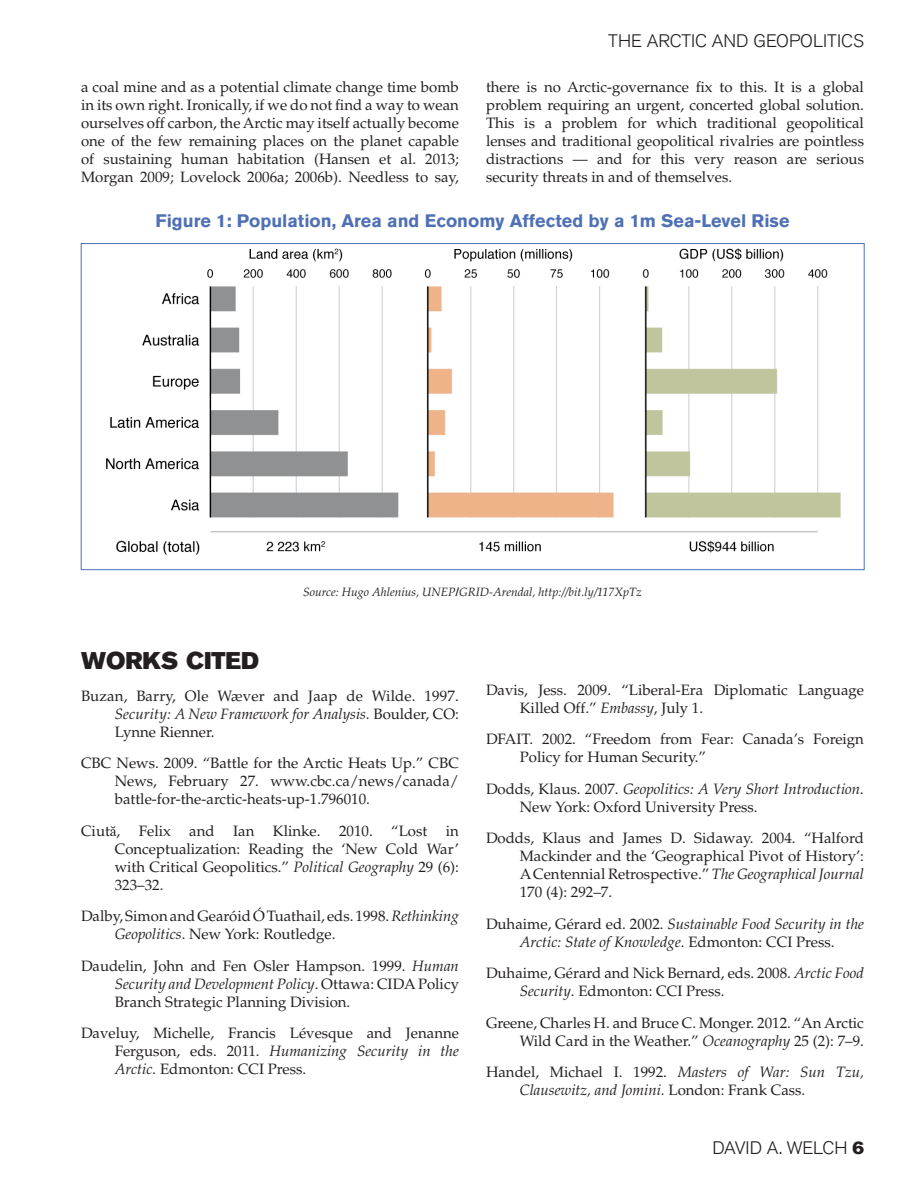
<style>
.page{position:relative;width:918px;height:1188px;background:#fff}
.page>*{position:absolute;margin:0;border:0;box-sizing:border-box;transform-origin:0 0}
.Heading_1{font:24px "Akzidenz Grotesk BQ Super";color:#231f20}
.Heading_2{font:700 18px "Akzidenz Grotesk BQ";color:#4f70b5}
.t1{font:300 18px "Akzidenz Grotesk BQ";color:#231f20}
.Works_Cited{font:15px/18px "Palatino LT Std";color:#231f20;text-align:justify}
.Works_Cited-2{font:italic 15px/18px "Palatino LT Std";color:#231f20;text-align:center}
.Image{font:italic 12px "Palatino LT Std";color:#231f20}
.s1{font-weight:700}
.s2{font-style:italic}
.s3{font-family:"Times"}
.s4{font-style:normal}
.s5{font-family:"Akzidenz Grotesk BQ Super";font-weight:400}
</style>
<div class="page">
<img style="left:106px;top:249px;width:734px;height:306px">
<div style="left:541px;top:539px;width:16px;height:18px;background:#fff"></div>
<p class="t1" style="left:608px;top:31px;width:61px">THE ARCTIC</p>
<p class="t1" style="left:712px;top:31px;width:65px">AND GEOPOLITICS</p>
<p class="Works_Cited" style="left:81px;top:78px;width:380px">a coal mine and as a potential climate change time bomb in its own right. Ironically, if we do not find a way to wean ourselves off carbon, the Arctic may itself actually become one of the few remaining places on the planet capable of sustaining human habitation (Hansen et al. 2013; Morgan 2009; Lovelock 2006a; 2006b). Needless to say,</p>
<p class="Works_Cited" style="left:486px;top:78px;width:380px">there is no Arctic-governance fix to this. It is a global problem requiring an urgent, concerted global solution.<br>This is a problem for which traditional geopolitical lenses and traditional geopolitical rivalries are pointless distractions — and for this very reason are serious security threats in and of themselves.</p>
<p class="Heading_2" style="left:155px;top:210px;width:636px">Figure 1: Population, Area and Economy Affected by a 1m Sea-Level Rise</p>
<p class="Image" style="left:303px;top:585px;width:340px">Source: Hugo Ahlenius, UNEP<span class="s1">/</span>GRID-Arendal, http://bit.ly/117XpTz</p>
<p class="Heading_1" style="left:81px;top:647px;width:180px">WORKS CITED</p>
<p class="Works_Cited" style="left:115px;top:687px;width:346px;text-indent:-34px">Buzan, Barry, Ole Wæver and Jaap de Wilde. 1997.<br><span class="s2">Security: A New Framework for Analysis.</span> Boulder, CO:<br>Lynne Rienner.</p>
<p class="Works_Cited" style="left:115px;top:755px;width:346px;text-indent:-34px">CBC News. 2009. “Battle for the Arctic Heats Up.” CBC News, February 27. www.cbc.ca/news/canada/ battle-for-the-arctic-heats-up-1.796010.</p>
<p class="Works_Cited" style="left:115px;top:822px;width:346px;text-indent:-34px">Ciut<span class="s3">ă</span>, Felix and Ian Klinke. 2010. “Lost in Conceptualization: Reading the ‘New Cold War’ with Critical Geopolitics.” <span class="s2">Political Geography</span> 29 (6):<br>323–32.</p>
<p class="Works_Cited" style="left:115px;top:908px;width:346px;text-indent:-34px">Dalby, Simon and Gearóid Ó Tuathail, eds. 1998. <span class="s2">Rethinking<br>Geopolitics</span>. New York: Routledge.</p>
<p class="Works_Cited" style="left:115px;top:957px;width:346px;text-indent:-34px">Daudelin, John and Fen Osler Hampson. 1999. <span class="s2">Human Security and Development Policy</span>. Ottawa: CIDA Policy Branch Strategic Planning Division.</p>
<p class="Works_Cited" style="left:115px;top:1025px;width:346px;text-indent:-34px">Daveluy, Michelle, Francis Lévesque and Jenanne Ferguson, eds. 2011. <span class="s2">Humanizing Security in the Arctic.</span> Edmonton: CCI Press.</p>
<p class="Works_Cited" style="left:520px;top:681px;width:346px;text-indent:-34px">Davis, Jess. 2009. “Liberal-Era Diplomatic Language<br>Killed Off.” <span class="s2">Embassy</span>, July 1.</p>
<p class="Works_Cited" style="left:520px;top:731px;width:346px;text-indent:-34px">DFAIT. 2002. “Freedom from Fear: Canada’s Foreign<br>Policy for Human Security.”</p>
<p class="Works_Cited" style="left:520px;top:780px;width:346px;text-indent:-34px">Dodds, Klaus. 2007. <span class="s2">Geopolitics: A Very Short Introduction.<br></span>New York: Oxford University Press.</p>
<p class="Works_Cited" style="left:520px;top:830px;width:346px;text-indent:-34px">Dodds, Klaus and James D. Sidaway. 2004. “Halford Mackinder and the ‘Geographical Pivot of History’:<br>A Centennial Retrospective.” <span class="s2">The Geographical Journal </span>170 (4): 292–7.</p>
<p class="Works_Cited-2" style="left:486px;top:915px;width:380px"><span class="s4">Duhaime, Gérard ed. 2002.</span> Sustainable Food Security in the<br>Arctic: State of Knowledge<span class="s4">. Edmonton: CCI Press.</span></p>
<p class="Works_Cited" style="left:520px;top:965px;width:346px;text-indent:-34px">Duhaime, Gérard and Nick Bernard, eds. 2008. <span class="s2">Arctic Food<br>Security</span>. Edmonton: CCI Press.</p>
<p class="Works_Cited" style="left:486px;top:1014px;width:379px;text-align:right">Greene, Charles H. and Bruce C. Monger. 2012. “An Arctic<br>Wild Card in the Weather.” <span class="s2">Oceanography</span> 25 (2): 7–9.</p>
<p class="Works_Cited-2" style="left:520px;top:1064px;width:346px;text-align:left;text-indent:-34px"><span class="s4">Handel, Michael I. 1992.</span> Masters of War: Sun Tzu,<br>Clausewitz, and Jomini. <span class="s4">London: Frank Cass.</span></p>
<p class="t1" style="left:712px;top:1138px;width:153px">DAVID A. WELCH <span class="s5">6</span></p>
</div>
